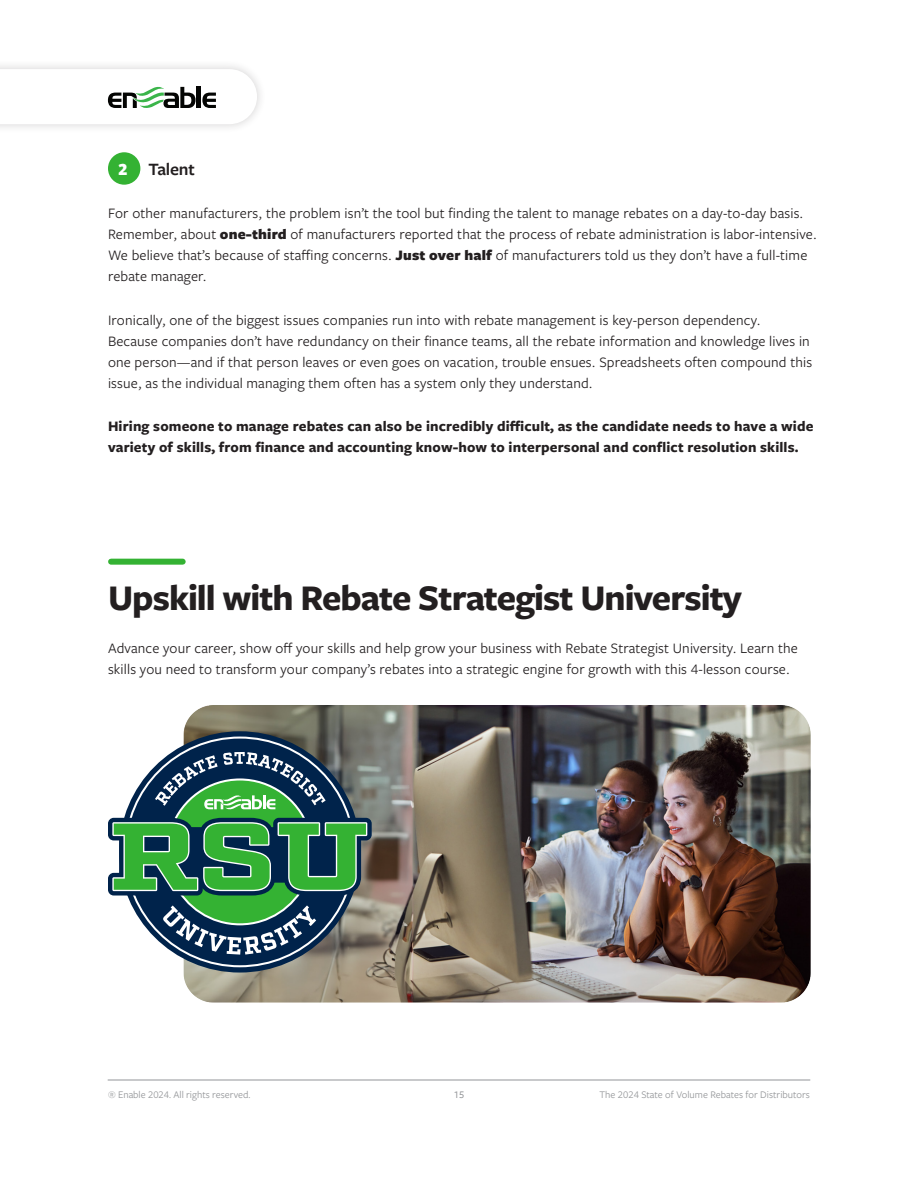
<style>
.page{position:relative;width:918px;height:1188px;background:#fff}
.page>*{position:absolute;margin:0;border:0;box-sizing:border-box;transform-origin:0 0}
.Report_H1{font:700 37.5px "Freight Sans Pro";letter-spacing:-.025em;color:#231f20}
.Report_H3{font:600 18px "Freight Sans Pro";letter-spacing:-.01em;color:#231f20}
.report_body_copy{font:900 18px "Freight Sans Pro";color:#fff}
.report_body_copy-2{font:15px/21px "Freight Sans Pro";letter-spacing:.01em;color:#231f20}
.Report_body_copy_BOLD_STATEMENT{font:700 15px/21px "Freight Sans Pro";letter-spacing:.01em;color:#231f20}
.t1{font:10.5px "Freight Sans LF Pro";color:#939598}
.t2{font:500 10.5px "Freight Sans LF Pro";color:#939598}
.s1{font-weight:900}
</style>
<div class="page">
<div style="left:0;top:59px;width:267px;height:75px;background:#231f20;opacity:.2"></div>
<svg style="left:108px;top:69px;width:149px;height:55px"></svg>
<hr style="left:108px;top:1080px;width:702px;height:1px;background:#939598">
<div style="left:111px;top:559px;width:72px;height:6px;background:#34b233"></div>
<img style="left:183px;top:705px;width:628px;height:298px">
<div style="left:108px;top:152px;width:32px;height:33px;background:#34b233;border-radius:50%"></div>
<svg style="left:118px;top:730px;width:244px;height:244px"></svg>
<svg style="left:123px;top:736px;width:233px;height:232px"></svg>
<svg style="left:108px;top:818px;width:264px;height:78px;background:#398453"></svg>
<svg style="left:163px;top:905px;width:153px;height:50px"></svg>
<svg style="left:155px;top:752px;width:171px;height:58px;background:#416e6c"></svg>
<p class="Report_H3" style="left:148px;top:156px;width:48px">Talent</p>
<p class="report_body_copy-2" style="left:108px;top:202px;width:710px">For other manufacturers, the problem isn’t the tool but finding the talent to manage rebates on a day-to-day basis.<br>Remember, about <span class="s1">one-third</span> of manufacturers reported that the process of rebate administration is labor-intensive.<br>We believe that’s because of staffing concerns. <span class="s1">Just over half</span> of manufacturers told us they don’t have a full-time rebate manager.</p>
<p class="report_body_copy-2" style="left:108px;top:309px;width:706px">Ironically, one of the biggest issues companies run into with rebate management is key-person dependency.<br>Because companies don’t have redundancy on their finance teams, all the rebate information and knowledge lives in one person—and if that person leaves or even goes on vacation, trouble ensues. Spreadsheets often compound this issue, as the individual managing them often has a system only they understand.</p>
<p class="Report_body_copy_BOLD_STATEMENT" style="left:108px;top:415px;width:707px">Hiring someone to manage rebates can also be incredibly difficult, as the candidate needs to have a wide variety of skills, from finance and accounting know-how to interpersonal and conflict resolution skills.</p>
<p class="report_body_copy" style="left:118px;top:156px;width:10px">2</p>
<p class="Report_H1" style="left:108px;top:572px;width:635px">Upskill with Rebate Strategist University</p>
<p class="report_body_copy-2" style="left:108px;top:637px;width:691px">Advance your career, show off your skills and help grow your business with Rebate Strategist University. Learn the skills you need to transform your company’s rebates into a strategic engine for growth with this 4-lesson course.</p>
<p class="t1" style="left:108px;top:1088px;width:144px">® Enable 2024. All rights reserved.</p>
<p class="t2" style="left:454px;top:1088px;width:12px">15</p>
<p class="t1" style="left:600px;top:1088px;width:212px">The 2024 State of Volume Rebates for Distributors</p>
</div>
